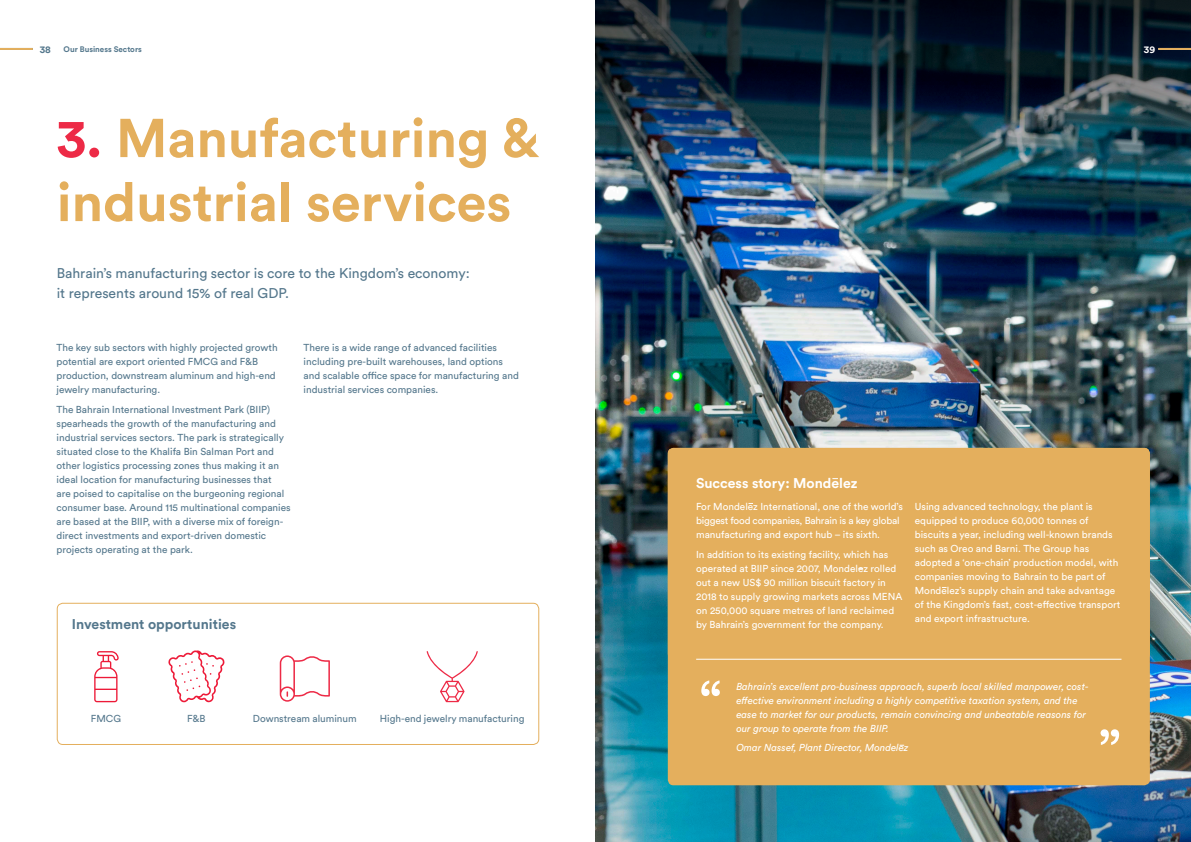
<style>
.page{position:relative;width:1191px;height:842px;background:#fff}
.page>*{position:absolute;margin:0;border:0;box-sizing:border-box;transform-origin:0 0}
.t1{font:60px "Circular Std";color:#fff}
.t2{font:700 54px/64px "Circular Std";color:#e4af5d}
.t3{font:14px/20px "Circular Std";color:#54778c}
.t4{font:700 14px "Circular Std";color:#54778c}
.t5{font:700 14px "Circular Std";color:#fff}
.t6{font:10px/14px "Circular Std";color:#54778c}
.t7{font:10px/14px "Circular Std";color:#fff}
.t8{font:italic 10px/14px "Circular Std";color:#fff}
.t9{font:700 10px "Circular Std";color:#54778c}
.t10{font:700 10px "Circular Std";color:#fff}
.t11{font:700 8px "Circular Std";color:#54778c}
.s1{color:#ed2a46}
</style>
<div class="page">
<img style="left:595px;top:177px;width:596px;height:665px">
<div style="left:668px;top:448px;width:481px;height:337px;background:#e4af5d;border-radius:6px"></div>
<hr style="left:696px;top:659px;width:425px;height:1px;background:#fff">
<div style="left:57px;top:603px;width:482px;height:142px;border:1px solid #e4af5d;border-radius:6px"></div>
<svg style="left:426px;top:651px;width:52px;height:51px"></svg>
<svg style="left:280px;top:655px;width:50px;height:47px"></svg>
<svg style="left:94px;top:651px;width:25px;height:51px"></svg>
<svg style="left:168px;top:650px;width:57px;height:52px"></svg>
<img style="left:595px;top:0;width:596px;height:177px">
<hr style="left:0;top:48px;width:33px;height:2px;background:#e4af5d">
<hr style="left:1158px;top:48px;width:33px;height:2px;background:#e4af5d">
<p class="t9" style="left:40px;top:43px;width:13px">38</p>
<p class="t11" style="left:64px;top:44px;width:80px">Our Business Sectors</p>
<p class="t10" style="left:1143px;top:43px;width:13px">39</p>
<p class="t2" style="left:57px;top:105px;width:484px"><span class="s1">3.</span> Manufacturing &amp; industrial services</p>
<p class="t3" style="left:57px;top:263px;width:414px">Bahrain’s manufacturing sector is core to the Kingdom’s economy: it represents around 15% of real GDP.</p>
<p class="t6" style="left:57px;top:340px;width:223px">The key sub sectors with highly projected growth potential are export oriented FMCG and F&amp;B production, downstream aluminum and high-end jewelry manufacturing.</p>
<p class="t6" style="left:57px;top:402px;width:236px">The Bahrain International Investment Park (BIIP) spearheads the growth of the manufacturing and industrial services sectors. The park is strategically situated close to the Khalifa Bin Salman Port and other logistics processing zones thus making it an ideal location for manufacturing businesses that<br>are poised to capitalise on the burgeoning regional consumer base. Around 115 multinational companies are based at the BIIP, with a diverse mix of foreign&shy;direct investments and export-driven domestic projects operating at the park.</p>
<p class="t6" style="left:304px;top:340px;width:217px">There is a wide range of advanced facilities including pre-built warehouses, land options and scalable office space for manufacturing and industrial services companies.</p>
<p class="t4" style="left:72px;top:615px;width:166px">Investment opportunities</p>
<p class="t6" style="left:91px;top:711px;width:32px">FMCG</p>
<p class="t6" style="left:187px;top:711px;width:20px">F&amp;B</p>
<p class="t6" style="left:253px;top:711px;width:105px">Downstream aluminum</p>
<p class="t6" style="left:380px;top:711px;width:146px">High-end jewelry manufacturing</p>
<p class="t5" style="left:696px;top:474px;width:163px">Success story: Mondelez</p>
<p class="t7" style="left:696px;top:499px;width:208px">For Mondelez International, one of the world’s biggest food companies, Bahrain is a key global manufacturing and export hub – its sixth.</p>
<p class="t7" style="left:696px;top:547px;width:208px">In addition to its existing facility, which has operated at BIIP since 2007, Mondelez rolled out a new US$ 90 million biscuit factory in 2018 to supply growing markets across MENA on 250,000 square metres of land reclaimed by Bahrain’s government for the company.</p>
<p class="t7" style="left:915px;top:499px;width:207px">Using advanced technology, the plant is equipped to produce 60,000 tonnes of biscuits a year, including well-known brands such as Oreo and Barni. The Group has adopted a ‘one-chain’ production model, with companies moving to Bahrain to be part of Mondelez’s supply chain and take advantage of the Kingdom’s fast, cost-effective transport and export infrastructure.</p>
<p class="t1" style="left:699px;top:666px;width:25px">“</p>
<p class="t8" style="left:736px;top:679px;width:354px">Bahrain’s excellent pro-business approach, superb local skilled manpower, cost&shy;effective environment including a highly competitive taxation system, and the ease to market for our products, remain convincing and unbeatable reasons for our group to operate from the BIIP.</p>
<p class="t8" style="left:736px;top:741px;width:174px">Omar Nassef, Plant Director, Mondelez</p>
<p class="t1" style="left:1098px;top:715px;width:25px">”</p>
</div>
